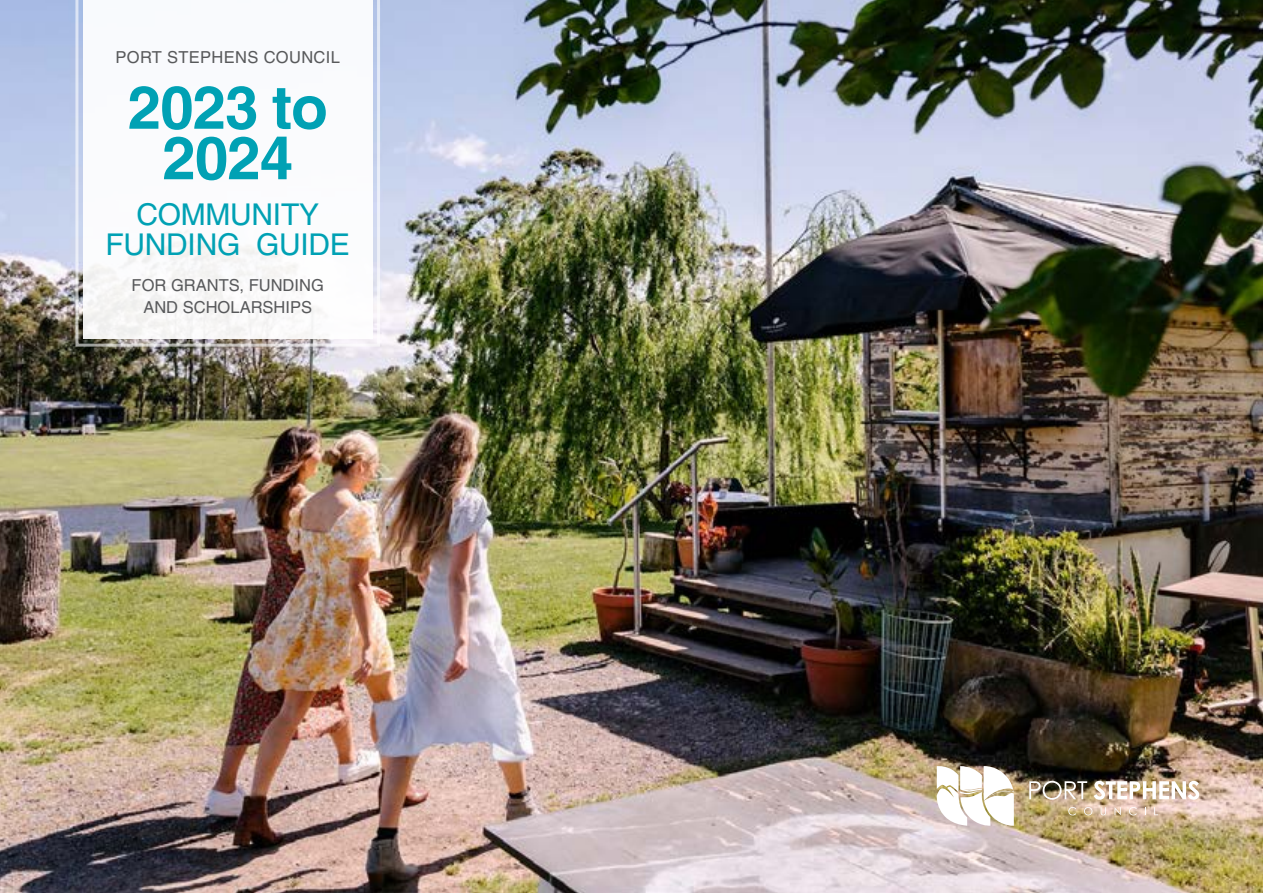
<style>
.page{position:relative;width:1263px;height:893px;background:#fff}
.page>*{position:absolute;margin:0;border:0;box-sizing:border-box;transform-origin:0 0}
.t1{font:700 60px/50.6px "Helvetica";letter-spacing:-.015em;color:#00a1b4;text-align:center}
.t2{font:30px/30px "Helvetica";letter-spacing:-.01em;color:#00a1b4;text-align:center}
.t3{font:16.5px/22px "Helvetica";color:#58595b;text-align:center}
.t4{font:16.5px "Helvetica";letter-spacing:.02em;color:#58595b}
</style>
<div class="page">
<img style="left:0;top:0;width:1263px;height:893px">
<svg style="left:75px;top:0;width:305px;height:347px"></svg>
<div style="left:83px;top:0;width:289px;height:338px;background:#fff"></div>
<svg style="left:1068px;top:807px;width:8px;height:8px"></svg>
<svg style="left:1084px;top:807px;width:8px;height:8px"></svg>
<svg style="left:1101px;top:807px;width:5px;height:8px"></svg>
<svg style="left:1114px;top:807px;width:7px;height:8px"></svg>
<svg style="left:1129px;top:807px;width:8px;height:8px"></svg>
<svg style="left:1154px;top:807px;width:4px;height:8px"></svg>
<svg style="left:1029px;top:781px;width:58px;height:19px"></svg>
<svg style="left:1094px;top:781px;width:105px;height:19px"></svg>
<svg style="left:935px;top:765px;width:79px;height:61px"></svg>
<p class="t4" style="left:116px;top:48px;width:226px">PORT STEPHENS COUNCIL</p>
<h1 class="t1" style="left:128px;top:81px;width:201px">2023 to<br>2024</h1>
<h2 class="t2" style="left:106px;top:200px;width:246px">COMMUNITY<br>FUNDING GUIDE</h2>
<p class="t3" style="left:132px;top:274px;width:194px">FOR GRANTS, FUNDING<br>AND SCHOLARSHIPS</p>
</div>
